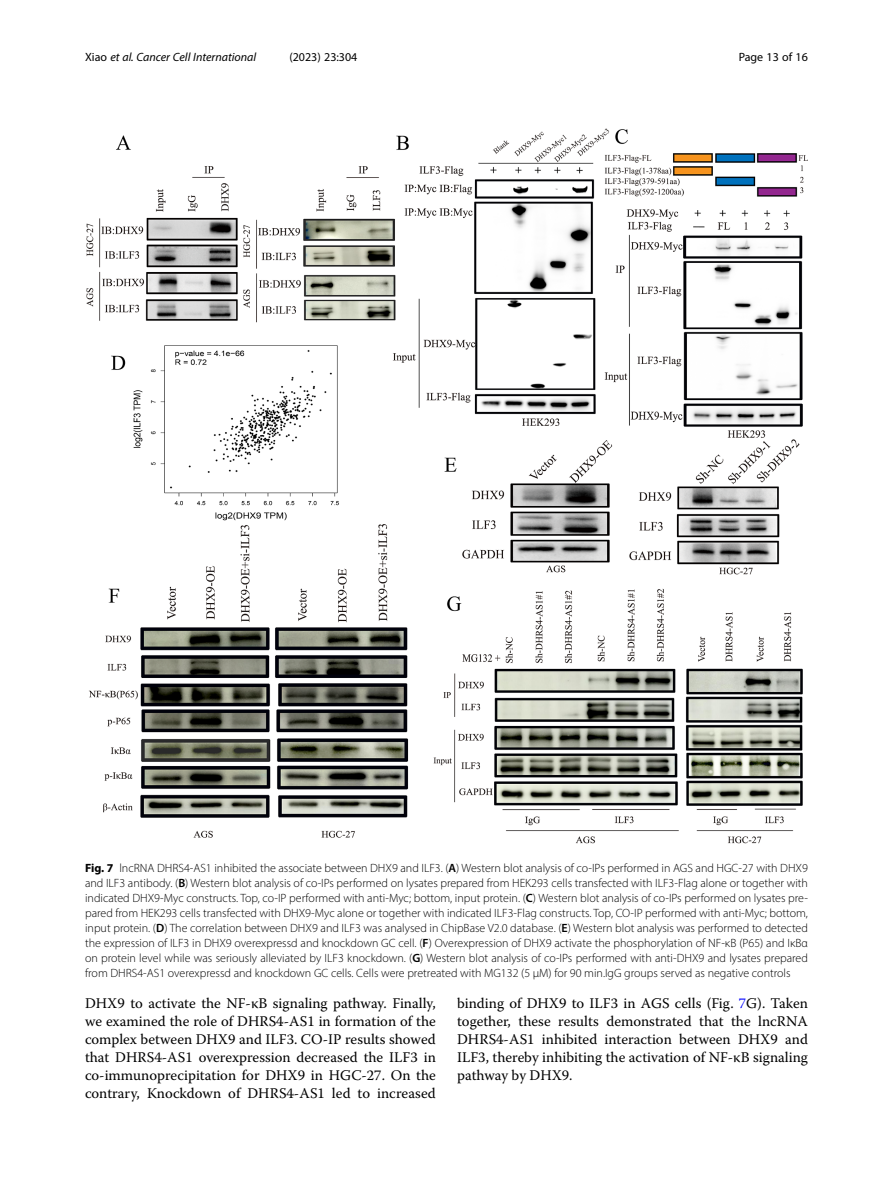
<style>
.page{position:relative;width:893px;height:1191px;background:#fff}
.page>*{position:absolute;margin:0;border:0;box-sizing:border-box;transform-origin:0 0}
.Body_Text_Indent{font:14.7px/18px "Warnock Pro";color:#000;text-align:justify}
.Figure_Caption{font:300 12px/15px "Myriad Pro";color:#000;text-align:justify}
.t1{font:italic 12px "Myriad Pro";color:#000}
.t2{font:12px "Myriad Pro";color:#000}
.s1{font-style:normal}
.s2{font-weight:700}
.s3{font-weight:600}
.s4{color:#00f}
</style>
<div class="page">
<img style="left:86px;top:128px;width:722px;height:716px">
<p class="t1" style="left:85px;top:50px;width:173px"><span class="s1">Xiao</span> et al. Cancer Cell International</p>
<p class="t2" style="left:289px;top:50px;width:70px">(2023) 23:304</p>
<p class="t2" style="left:739px;top:50px;width:71px">Page 13 of 16</p>
<p class="Figure_Caption" style="left:85px;top:860px;width:724px"><span class="s2">Fig. 7</span> lncRNA DHRS4-AS1 inhibited the associate between DHX9 and ILF3. (<span class="s3">A</span>) Western blot analysis of co-IPs performed in AGS and HGC-27 with DHX9 and ILF3 antibody. (<span class="s3">B</span>) Western blot analysis of co-IPs performed on lysates prepared from HEK293 cells transfected with ILF3-Flag alone or together with indicated DHX9-Myc constructs. Top, co-IP performed with anti-Myc; bottom, input protein. (<span class="s3">C</span>) Western blot analysis of co-IPs performed on lysates pre&shy;pared from HEK293 cells transfected with DHX9-Myc alone or together with indicated ILF3-Flag constructs. Top, CO-IP performed with anti-Myc; bottom, input protein. (<span class="s3">D</span>) The correlation between DHX9 and ILF3 was analysed in ChipBase V2.0 database. (<span class="s3">E</span>) Western blot analysis was performed to detected the expression of ILF3 in DHX9 overexpressd and knockdown GC cell. (<span class="s3">F</span>) Overexpression of DHX9 activate the phosphorylation of NF-κB (P65) and IκBα on protein level while was seriously alleviated by ILF3 knockdown. (<span class="s3">G</span>) Western blot analysis of co-IPs performed with anti-DHX9 and lysates prepared from DHRS4-AS1 overexpressd and knockdown GC cells. Cells were pretreated with MG132 (5 µM) for 90 min.IgG groups served as negative controls</p>
<p class="Body_Text_Indent" style="left:85px;top:994px;width:352px">DHX9 to activate the NF-κB signaling pathway. Finally, we examined the role of DHRS4-AS1 in formation of the complex between DHX9 and ILF3. CO-IP results showed that DHRS4-AS1 overexpression decreased the ILF3 in co-immunoprecipitation for DHX9 in HGC-27. On the contrary, Knockdown of DHRS4-AS1 led to increased</p>
<p class="Body_Text_Indent" style="left:457px;top:994px;width:352px">binding of DHX9 to ILF3 in AGS cells (Fig. <span class="s4">7</span>G). Taken together, these results demonstrated that the lncRNA DHRS4-AS1 inhibited interaction between DHX9 and ILF3, thereby inhibiting the activation of NF-κB signaling pathway by DHX9.</p>
</div>
